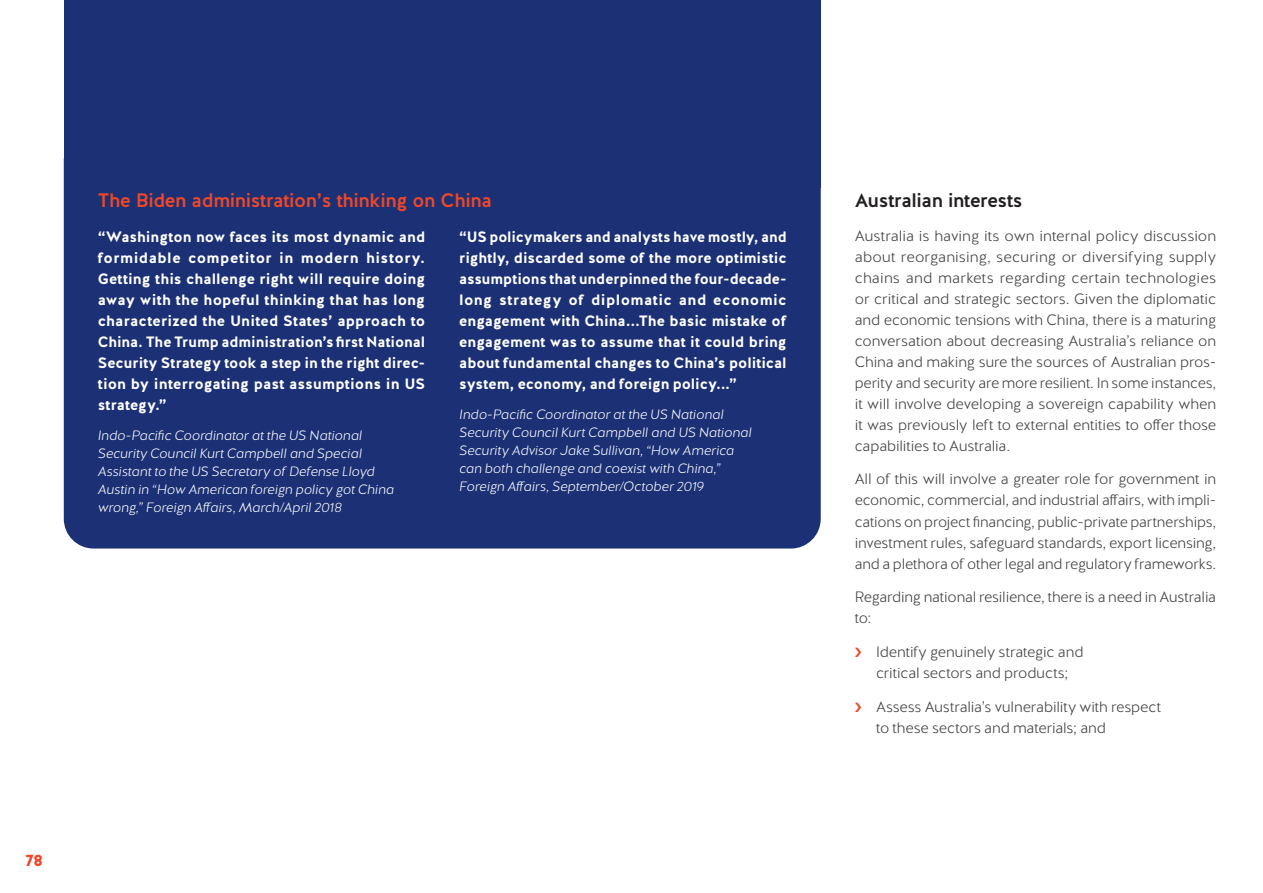
<style>
.page{position:relative;width:1263px;height:893px;background:#fff}
.page>*{position:absolute;margin:0;border:0;box-sizing:border-box;transform-origin:0 0}
.SUBHEADING_1{font:500 19.5px "Halis GR";letter-spacing:-.02em;color:#ef4727}
.SUBHEADING_1-2{font:500 19.5px "Halis GR";letter-spacing:-.02em;color:#231f20}
.t1{font:900 16.5px "Halis GR";color:#ef4727}
.BODY_TEXT{font:300 15px/21px "Halis GR";letter-spacing:-.01em;color:#3e3e3f}
.BODY_TEXT-2{font:700 15px/21px "Halis GR";letter-spacing:-.005em;color:#fff;text-align:justify}
.BODY_TEXT-3{font:italic 300 13.5px/18px "Halis GR";letter-spacing:-.005em;color:#fff}
</style>
<div class="page">
<div style="left:64px;top:0;width:757px;height:187px;background:#1b3075"></div>
<div style="left:64px;top:187px;width:757px;height:362px;background:#1b3075"></div>
<p class="t1" style="left:26px;top:850px;width:19px">78</p>
<p class="SUBHEADING_1" style="left:98px;top:188px;width:396px">The Biden administration’s thinking on China</p>
<p class="SUBHEADING_1-2" style="left:855px;top:188px;width:169px">Australian interests</p>
<p class="BODY_TEXT" style="left:855px;top:226px;width:363px;text-align:justify">Australia is having its own internal policy discussion about reorganising, securing or diversifying supply chains and markets regarding certain technologies or critical and strategic sectors. Given the diplomatic and economic tensions with China, there is a maturing conversation about decreasing Australia’s reliance on China and making sure the sources of Australian pros&shy;perity and security are more resilient. In some instances, it will involve developing a sovereign capability when it was previously left to external entities to offer those capabilities to Australia.</p>
<p class="BODY_TEXT" style="left:855px;top:469px;width:363px;text-align:justify">All of this will involve a greater role for government in economic, commercial, and industrial affairs, with impli&shy;cations on project financing, public-private partnerships, investment rules, safeguard standards, export licensing, and a plethora of other legal and regulatory frameworks.</p>
<p class="BODY_TEXT" style="left:855px;top:587px;width:363px">Regarding national resilience, there is a need in Australia to:</p>
<p class="BODY_TEXT" style="left:876px;top:642px;width:209px">Identify genuinely strategic and critical sectors and products;</p>
<p class="BODY_TEXT" style="left:876px;top:697px;width:287px">Assess Australia’s vulnerability with respect to these sectors and materials; and</p>
<p class="BODY_TEXT-2" style="left:98px;top:226px;width:329px">“Washington now faces its most dynamic and formidable competitor in modern history.<br>Getting this challenge right will require doing away with the hopeful thinking that has long characterized the United States’ approach to China. The Trump administration’s first National Security Strategy took a step in the right direc&shy;tion by interrogating past assumptions in US strategy.”</p>
<p class="BODY_TEXT-3" style="left:98px;top:427px;width:298px">Indo-Pacific Coordinator at the US National Security Council Kurt Campbell and Special Assistant to the US Secretary of Defense Lloyd Austin in “How American foreign policy got China wrong,” Foreign Affairs, March/April 2018</p>
<p class="BODY_TEXT-2" style="left:459px;top:226px;width:329px">“US policymakers and analysts have mostly, and rightly, discarded some of the more optimistic assumptions that underpinned the four-decade&shy;long strategy of diplomatic and economic engagement with China...The basic mistake of engagement was to assume that it could bring about fundamental changes to China’s political system, economy, and foreign policy...”</p>
<p class="BODY_TEXT-3" style="left:459px;top:406px;width:294px">Indo-Pacific Coordinator at the US National Security Council Kurt Campbell and US National Security Advisor Jake Sullivan, “How America can both challenge and coexist with China,” Foreign Affairs, September/October 2019</p>
</div>
